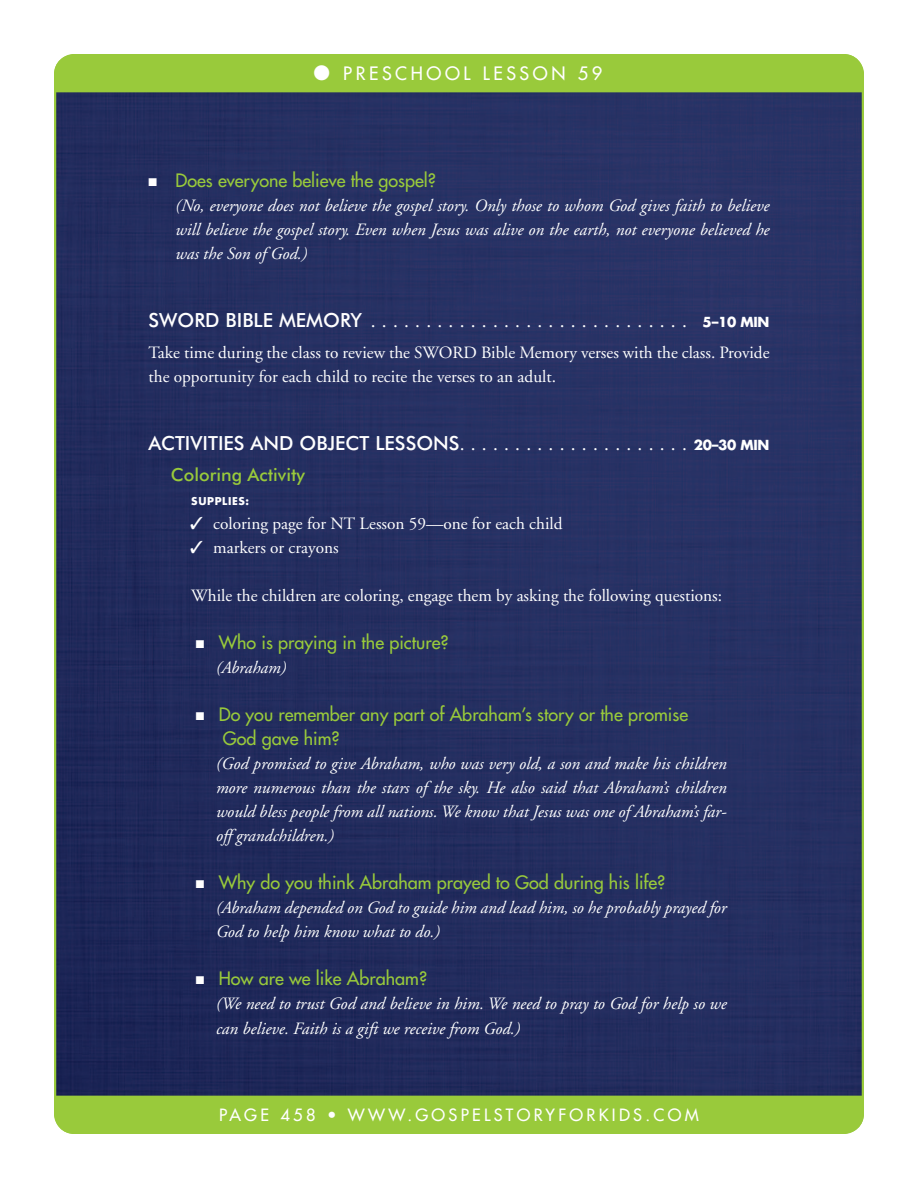
<style>
.page{position:relative;width:918px;height:1188px;background:#fff}
.page>*{position:absolute;margin:0;border:0;box-sizing:border-box;transform-origin:0 0}
.SUB_1{font:500 19.5px "Futura BT";color:#fff}
.SUB_1-2{font:19.5px "Adobe Garamond";color:#fff}
.t1{font:18px/24px "Futura";color:#99ca3b}
.t2{font:18px "Futura";letter-spacing:.2em;color:#fff}
.SUB_2{font:500 18px "Futura BT";color:#99ca3b}
.Bulleted_Indented_An{font:italic 17.25px/24px "Adobe Garamond";color:#fff}
.TXT{font:17.25px/24px "Adobe Garamond";color:#fff}
.Bulleted_Answer{font:italic 17.25px/24px "Adobe Garamond";color:#fff;text-align:justify}
.TXT_Indent{font:17.25px "Adobe Garamond";color:#fff}
.t3{font:16.5px "Futura";letter-spacing:.2em;color:#fff}
.SUB_3__Supplies{font:700 10.5px "Futura";letter-spacing:.06em;color:#fff}
.s1{color:#fff}
.s2{font-family:"Futura BT";font-weight:500}
.s3{font-family:"Futura";font-weight:700;font-size:13.5px}
.s4{font-family:"Adobe Garamond";font-weight:400}
</style>
<div class="page">
<img style="left:57px;top:92px;width:804px;height:1004px">
<div style="left:54px;top:54px;width:810px;height:38px;background:#99ca3b"></div>
<div style="left:54px;top:1096px;width:810px;height:38px;background:#99ca3b"></div>
<p class="t2" style="left:314px;top:62px;width:290px">● PRESCHOOL LESSON 59</p>
<p class="t1" style="left:148px;top:169px;width:289px"><span class="s1">■</span> Does everyone believe the gospel?</p>
<p class="Bulleted_Answer" style="left:176px;top:194px;width:596px">(No, everyone does not believe the gospel story. Only those to whom God gives faith to believe will believe the gospel story. Even when Jesus was alive on the earth, not everyone believed he was the Son of God.)</p>
<p class="SUB_1-2" style="left:148px;top:311px;width:623px"><span class="s2">SWORD BIBLE MEMORY</span> ............................. <span class="s3">5–10 MIN</span></p>
<p class="TXT" style="left:148px;top:341px;width:623px">Take time during the class to review the SWORD Bible Memory verses with the class. Provide the opportunity for each child to recite the verses to an adult.</p>
<p class="SUB_1" style="left:148px;top:432px;width:623px">ACTIVITIES AND OBJECT LESSONS<span class="s4">. . . . . . . . . . . . . . . . . . . . .</span> <span class="s3">20–30 MIN</span></p>
<p class="SUB_2" style="left:171px;top:464px;width:136px">Coloring Activity</p>
<p class="SUB_3__Supplies" style="left:191px;top:494px;width:60px">SUPPLIES:</p>
<p class="TXT" style="left:190px;top:512px;width:374px">✓ coloring page for NT Lesson 59—one for each child</p>
<p class="TXT" style="left:190px;top:536px;width:150px">✓ markers or crayons</p>
<p class="TXT_Indent" style="left:191px;top:586px;width:532px">While the children are coloring, engage them by asking the following questions:</p>
<p class="t1" style="left:196px;top:630px;width:254px"><span class="s1">■</span> Who is praying in the picture?</p>
<p class="Bulleted_Indented_An" style="left:216px;top:656px;width:72px">(Abraham)</p>
<p class="t1" style="left:223px;top:702px;width:467px;text-indent:-27px"><span class="s1">■</span> Do you remember any part of Abraham’s story or the promise<br>God gave him?</p>
<p class="Bulleted_Indented_An" style="left:216px;top:752px;width:512px;text-align:justify">(God promised to give Abraham, who was very old, a son and make his children more numerous than the stars of the sky. He also said that Abraham’s children would bless people from all nations. We know that Jesus was one of Abraham’s far&shy;off grandchildren.)</p>
<p class="t1" style="left:196px;top:870px;width:471px"><span class="s1">■</span> Why do you think Abraham prayed to God during his life?</p>
<p class="Bulleted_Indented_An" style="left:216px;top:896px;width:512px">(Abraham depended on God to guide him and lead him, so he probably prayed for<br>God to help him know what to do.)</p>
<p class="t1" style="left:196px;top:967px;width:233px"><span class="s1">■</span> How are we like Abraham?</p>
<p class="Bulleted_Indented_An" style="left:216px;top:992px;width:512px;line-height:25.2px">(We need to trust God and believe in him. We need to pray to God for help so we can believe. Faith is a gift we receive from God.)</p>
<p class="t3" style="left:219px;top:1104px;width:481px">PAGE 458 • WWW.GOSPELSTORYFORKIDS.COM</p>
</div>
